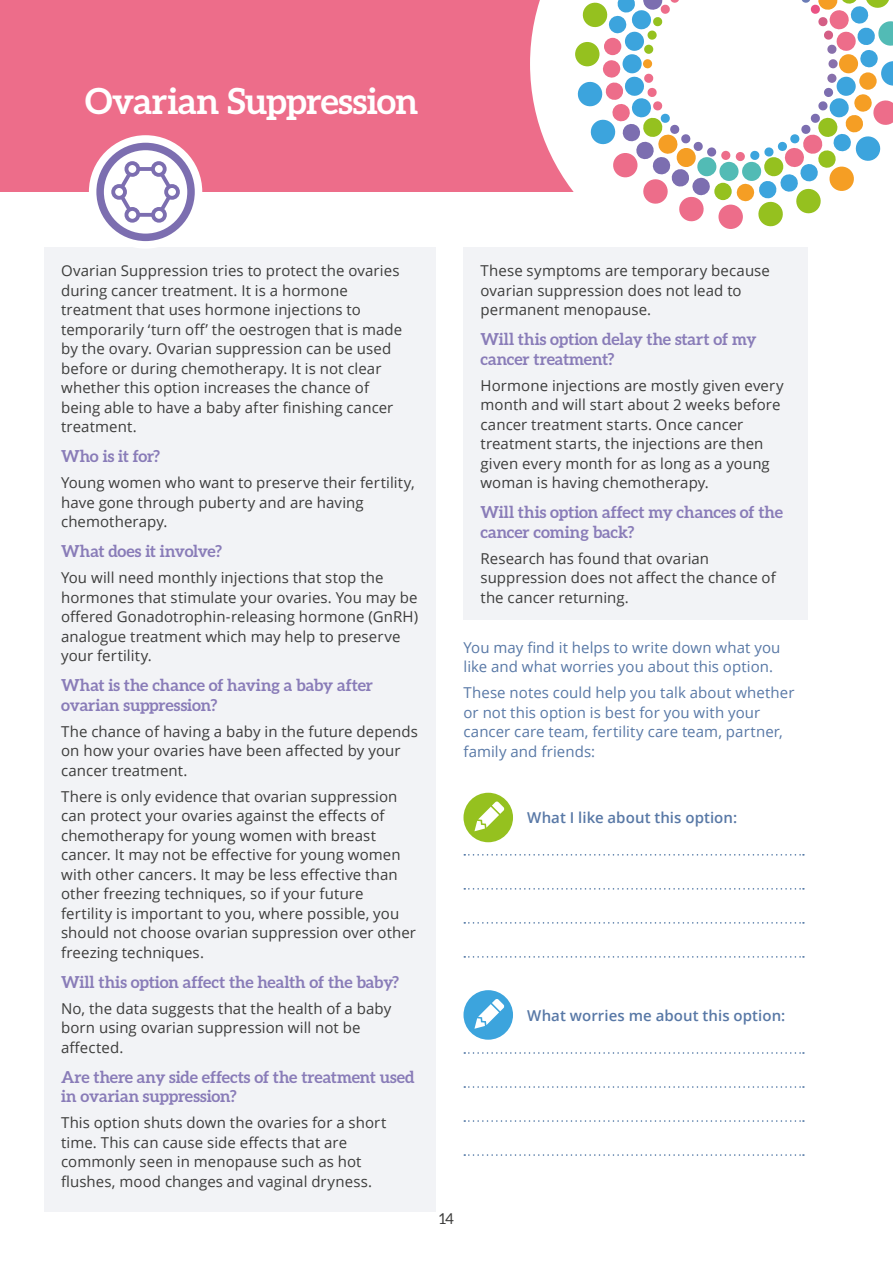
<style>
.page{position:relative;width:893px;height:1263px;background:#fff}
.page>*{position:absolute;margin:0;border:0;box-sizing:border-box;transform-origin:0 0}
.t1{font:700 36px "Aleo";letter-spacing:-.015em;color:#fff}
.t2{font:700 16.5px/19.5px "Aleo";color:#897cb8}
.t3{font:700 16.5px "Aleo";letter-spacing:-.02em;color:#897cb8}
.t4{font:15px/19.5px "Open Sans";letter-spacing:.005em;color:#3c3c3b}
.t5{font:15px/19.5px "Open Sans";letter-spacing:.005em;color:#5878a6}
.t6{font:600 15px "Open Sans";letter-spacing:.005em;color:#5878a6}
.t7{font:15px "Aleo";color:#3c3c3b}
</style>
<div class="page">
<div style="left:0;top:0;width:893px;height:191px;background:#ed6d8a"></div>
<div style="left:44px;top:248px;width:391px;height:964px;background:#f2f3f6"></div>
<svg style="left:100px;top:146px;width:91px;height:91px"></svg>
<div style="left:89px;top:135px;width:113px;height:114px;border:22px solid #fff;border-radius:50%"></div>
<div style="left:96px;top:143px;width:99px;height:98px;border:8px solid #7c6eb0;border-radius:50%"></div>
<svg style="left:115px;top:165px;width:61px;height:55px"></svg>
<div style="left:126px;top:163px;width:12px;height:12px;background:#fff;border-radius:50%"></div>
<div style="left:125px;top:161px;width:15px;height:16px;border:4px solid #7c6eb0;border-radius:50%"></div>
<div style="left:113px;top:186px;width:12px;height:12px;background:#fff;border-radius:50%"></div>
<div style="left:111px;top:184px;width:16px;height:16px;border:4px solid #7c6eb0;border-radius:50%"></div>
<div style="left:126px;top:209px;width:12px;height:12px;background:#fff;border-radius:50%"></div>
<div style="left:125px;top:207px;width:15px;height:16px;border:4px solid #7c6eb0;border-radius:50%"></div>
<div style="left:153px;top:209px;width:12px;height:12px;background:#fff;border-radius:50%"></div>
<div style="left:151px;top:207px;width:16px;height:16px;border:4px solid #7c6eb0;border-radius:50%"></div>
<div style="left:166px;top:186px;width:12px;height:12px;background:#fff;border-radius:50%"></div>
<div style="left:164px;top:184px;width:16px;height:16px;border:4px solid #7c6eb0;border-radius:50%"></div>
<div style="left:153px;top:163px;width:12px;height:12px;background:#fff;border-radius:50%"></div>
<div style="left:151px;top:161px;width:16px;height:16px;border:4px solid #7c6eb0;border-radius:50%"></div>
<svg style="left:464px;top:854px;width:340px;height:1px"></svg>
<svg style="left:464px;top:888px;width:340px;height:1px"></svg>
<svg style="left:464px;top:922px;width:340px;height:2px"></svg>
<svg style="left:464px;top:956px;width:340px;height:2px"></svg>
<div style="left:463px;top:793px;width:50px;height:49px;background:#95c11f;border-radius:50%"></div>
<svg style="left:474px;top:801px;width:30px;height:30px"></svg>
<svg style="left:464px;top:1052px;width:340px;height:2px"></svg>
<svg style="left:464px;top:1086px;width:340px;height:2px"></svg>
<svg style="left:464px;top:1120px;width:340px;height:2px"></svg>
<svg style="left:464px;top:1154px;width:340px;height:2px"></svg>
<div style="left:463px;top:990px;width:50px;height:50px;background:#3ca4dd;border-radius:50%"></div>
<svg style="left:474px;top:999px;width:30px;height:30px"></svg>
<svg style="left:530px;top:0;width:278px;height:248px;fill:#fff"></svg>
<div style="left:718px;top:205px;width:25px;height:24px;background:#ed6d8a;border-radius:50%"></div>
<div style="left:719px;top:162px;width:19px;height:19px;background:#52bbb5;border-radius:50%"></div>
<div style="left:714px;top:183px;width:18px;height:17px;background:#95c11f;border-radius:50%"></div>
<div style="left:721px;top:151px;width:9px;height:9px;background:#ed6d8a;border-radius:50%"></div>
<svg style="left:576px;top:0;width:141px;height:223px"></svg>
<svg style="left:736px;top:0;width:157px;height:228px"></svg>
<div style="left:735px;top:152px;width:10px;height:9px;background:#ed6d8a;border-radius:4px"></div>
<div style="left:463px;top:248px;width:345px;height:372px;background:#f2f3f6"></div>
<h1 class="t1" style="left:85px;top:80px;width:335px">Ovarian Suppression</h1>
<p class="t4" style="left:61px;top:261px;width:343px">Ovarian Suppression tries to protect the ovaries during cancer treatment. It is a hormone treatment that uses hormone injections to temporarily ‘turn off’ the oestrogen that is made by the ovary. Ovarian suppression can be used before or during chemotherapy. It is not clear whether this option increases the chance of being able to have a baby after finishing cancer treatment.</p>
<p class="t2" style="left:61px;top:446px;width:101px">Who is it for?</p>
<p class="t4" style="left:61px;top:473px;width:355px">Young women who want to preserve their fertility, have gone through puberty and are having chemotherapy.</p>
<p class="t3" style="left:61px;top:542px;width:162px">What does it involve?</p>
<p class="t4" style="left:61px;top:568px;width:359px">You will need monthly injections that stop the hormones that stimulate your ovaries. You may be offered Gonadotrophin-releasing hormone (GnRH) analogue treatment which may help to preserve your fertility.</p>
<p class="t2" style="left:61px;top:675px;width:313px">What is the chance of having a baby after ovarian suppression?</p>
<p class="t4" style="left:61px;top:721px;width:358px">The chance of having a baby in the future depends on how your ovaries have been affected by your cancer treatment.</p>
<p class="t4" style="left:61px;top:786px;width:356px">There is only evidence that ovarian suppression can protect your ovaries against the effects of chemotherapy for young women with breast cancer. It may not be effective for young women with other cancers. It may be less effective than other freezing techniques, so if your future fertility is important to you, where possible, you should not choose ovarian suppression over other freezing techniques.</p>
<p class="t2" style="left:61px;top:972px;width:340px">Will this option affect the health of the baby?</p>
<p class="t4" style="left:61px;top:998px;width:332px">No, the data suggests that the health of a baby born using ovarian suppression will not be affected.</p>
<p class="t2" style="left:61px;top:1067px;width:355px">Are there any side effects of the treatment used in ovarian suppression?</p>
<p class="t4" style="left:61px;top:1113px;width:327px">This option shuts down the ovaries for a short time. This can cause side effects that are commonly seen in menopause such as hot flushes, mood changes and vaginal dryness.</p>
<p class="t4" style="left:480px;top:261px;width:291px">These symptoms are temporary because ovarian suppression does not lead to permanent menopause.</p>
<p class="t2" style="left:480px;top:329px;width:277px">Will this option delay the start of my cancer treatment?</p>
<p class="t4" style="left:480px;top:375px;width:305px">Hormone injections are mostly given every month and will start about 2 weeks before cancer treatment starts. Once cancer treatment starts, the injections are then given every month for as long as a young woman is having chemotherapy.</p>
<p class="t2" style="left:480px;top:502px;width:304px">Will this option affect my chances of the cancer coming back?</p>
<p class="t4" style="left:480px;top:548px;width:297px">Research has found that ovarian suppression does not affect the chance of the cancer returning.</p>
<p class="t5" style="left:463px;top:637px;width:318px">You may find it helps to write down what you like and what worries you about this option.</p>
<p class="t5" style="left:463px;top:683px;width:333px">These notes could help you talk about whether or not this option is best for you with your cancer care team, fertility care team, partner, family and friends:</p>
<p class="t6" style="left:527px;top:807px;width:211px">What I like about this option:</p>
<p class="t6" style="left:527px;top:1006px;width:259px">What worries me about this option:</p>
<p class="t7" style="left:439px;top:1210px;width:16px">14</p>
</div>
